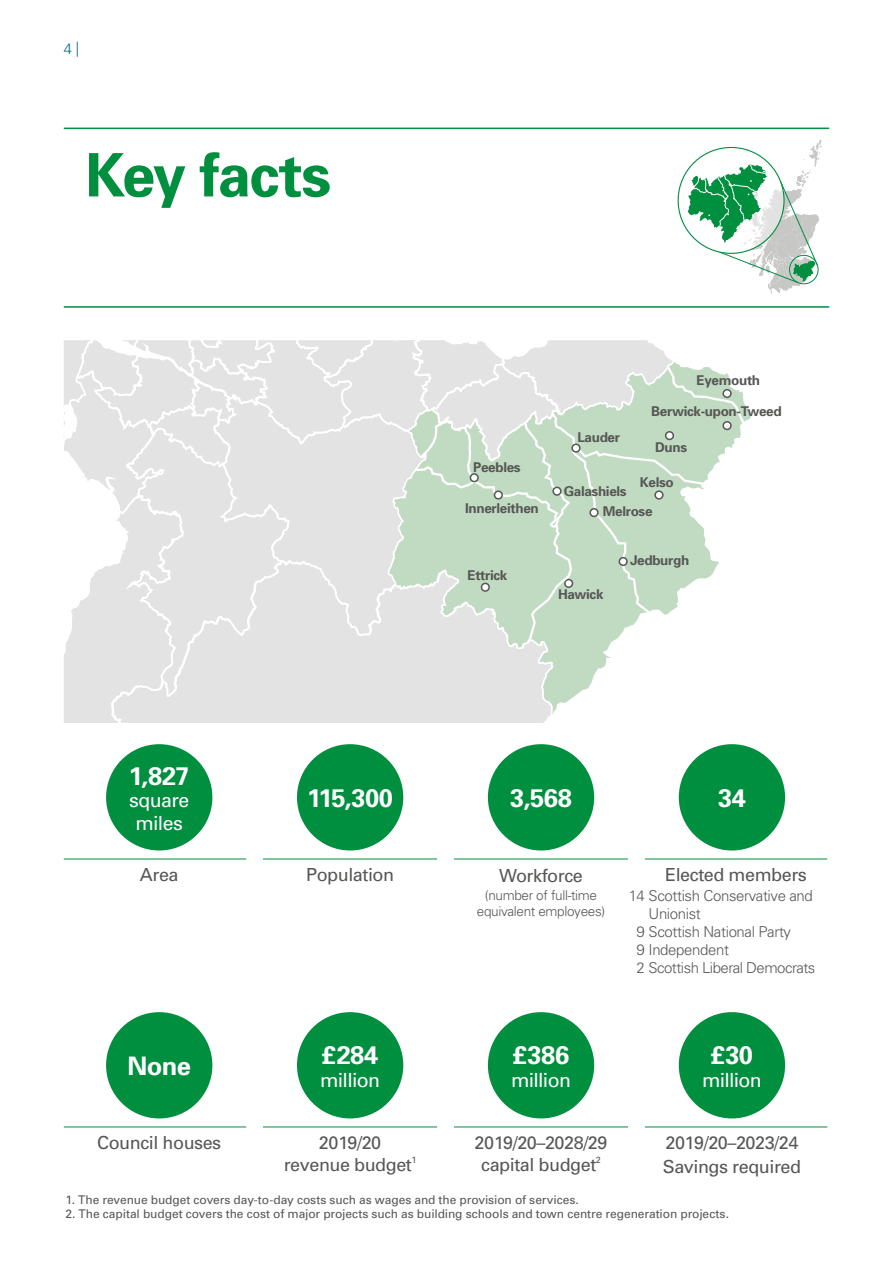
<style>
.page{position:relative;width:893px;height:1263px;background:#fff}
.page>*{position:absolute;margin:0;border:0;box-sizing:border-box;transform-origin:0 0}
._14-Chapter_head{font:700 60px "Univers";letter-spacing:-.03em;color:#008e3f}
._56-Key_facts_number{font:700 25.5px "Univers";letter-spacing:-.025em;color:#fff}
._57-Key_facts_number{font:19.5px/22.5px "Univers";letter-spacing:-.035em;color:#fff;text-align:center}
._59-Key_facts_-_BVAR{font:18px/21.6px "Univers";letter-spacing:-.025em;color:#575756;text-align:center}
._60-Key_facts_-_BVAR{font:300 15px/18px "Univers";letter-spacing:-.025em;color:#575756}
.t1{font:300 15px "Univers";color:#006b8d}
.t2{font:700 13.5px "Univers";letter-spacing:-.025em;color:#575756}
.t3{font:300 13.5px/16.2px "Univers";letter-spacing:-.025em;color:#575756;text-align:center}
._24-Exhibit_note{font:12px "Univers";letter-spacing:-.005em;color:#575756}
</style>
<div class="page">
<svg style="left:677px;top:140px;width:145px;height:154px"></svg>
<hr style="left:64px;top:306px;width:765px;height:2px;background:#008e3f">
<hr style="left:64px;top:128px;width:765px;height:1px;background:#008e3f">
<svg style="left:64px;top:340px;width:682px;height:383px"></svg>
<div style="left:590px;top:509px;width:8px;height:7px;background:#fff;border-radius:50%"></div>
<div style="left:589px;top:508px;width:10px;height:9px;border:2px solid #575756;border-radius:50%"></div>
<div style="left:655px;top:491px;width:8px;height:8px;background:#fff;border-radius:50%"></div>
<div style="left:654px;top:490px;width:10px;height:10px;border:2px solid #575756;border-radius:50%"></div>
<div style="left:666px;top:432px;width:7px;height:7px;background:#fff;border-radius:50%"></div>
<div style="left:665px;top:431px;width:9px;height:9px;border:2px solid #575756;border-radius:50%"></div>
<div style="left:572px;top:444px;width:8px;height:8px;background:#fff;border-radius:50%"></div>
<div style="left:571px;top:443px;width:10px;height:10px;border:2px solid #575756;border-radius:50%"></div>
<div style="left:553px;top:487px;width:8px;height:8px;background:#fff;border-radius:50%"></div>
<div style="left:552px;top:487px;width:10px;height:9px;border:2px solid #575756;border-radius:50%"></div>
<div style="left:723px;top:422px;width:8px;height:7px;background:#fff;border-radius:50%"></div>
<div style="left:722px;top:421px;width:10px;height:9px;border:2px solid #575756;border-radius:50%"></div>
<div style="left:470px;top:474px;width:8px;height:8px;background:#fff;border-radius:50%"></div>
<div style="left:470px;top:473px;width:9px;height:9px;border:2px solid #575756;border-radius:50%"></div>
<div style="left:494px;top:491px;width:8px;height:8px;background:#fff;border-radius:50%"></div>
<div style="left:494px;top:490px;width:9px;height:10px;border:2px solid #575756;border-radius:50%"></div>
<div style="left:619px;top:558px;width:8px;height:7px;background:#fff;border-radius:50%"></div>
<div style="left:619px;top:557px;width:9px;height:9px;border:2px solid #575756;border-radius:50%"></div>
<hr style="left:64px;top:859px;width:182px;height:1px;background:#008e3f">
<hr style="left:263px;top:859px;width:174px;height:1px;background:#008e3f">
<hr style="left:454px;top:859px;width:174px;height:1px;background:#008e3f">
<hr style="left:645px;top:859px;width:182px;height:1px;background:#008e3f">
<hr style="left:64px;top:1126px;width:182px;height:1px;background:#008e3f">
<hr style="left:263px;top:1126px;width:174px;height:1px;background:#008e3f">
<hr style="left:454px;top:1126px;width:174px;height:1px;background:#008e3f">
<hr style="left:645px;top:1126px;width:182px;height:1px;background:#008e3f">
<div style="left:106px;top:744px;width:106px;height:106px;background:#008e3f;border-radius:50%"></div>
<div style="left:297px;top:744px;width:106px;height:106px;background:#008e3f;border-radius:50%"></div>
<div style="left:488px;top:744px;width:106px;height:106px;background:#008e3f;border-radius:50%"></div>
<div style="left:679px;top:744px;width:106px;height:106px;background:#008e3f;border-radius:50%"></div>
<div style="left:106px;top:1012px;width:106px;height:106px;background:#008e3f;border-radius:50%"></div>
<div style="left:297px;top:1012px;width:106px;height:106px;background:#008e3f;border-radius:50%"></div>
<div style="left:488px;top:1012px;width:106px;height:106px;background:#008e3f;border-radius:50%"></div>
<div style="left:679px;top:1012px;width:106px;height:106px;background:#008e3f;border-radius:50%"></div>
<p class="t1" style="left:64px;top:39px;width:17px">4 |</p>
<h2 class="_14-Chapter_head" style="left:85px;top:139px;width:248px">Key facts</h2>
<p class="t2" style="left:473px;top:459px;width:49px">Peebles</p>
<p class="t2" style="left:465px;top:500px;width:75px">Innerleithen</p>
<p class="t2" style="left:467px;top:567px;width:41px">Ettrick</p>
<p class="t2" style="left:696px;top:372px;width:65px">Eyemouth</p>
<p class="t2" style="left:577px;top:429px;width:44px">Lauder</p>
<p class="t2" style="left:564px;top:483px;width:64px">Galashiels</p>
<p class="t2" style="left:651px;top:403px;width:132px">Berwick-upon-Tweed</p>
<p class="t2" style="left:655px;top:439px;width:33px">Duns</p>
<p class="t2" style="left:640px;top:474px;width:35px">Kelso</p>
<p class="t2" style="left:603px;top:503px;width:51px">Melrose</p>
<p class="t2" style="left:558px;top:586px;width:47px">Hawick</p>
<p class="t2" style="left:630px;top:552px;width:61px">Jedburgh</p>
<p class="_56-Key_facts_number" style="left:129px;top:760px;width:62px">1,827</p>
<p class="_57-Key_facts_number" style="left:129px;top:789px;width:62px">square miles</p>
<p class="_56-Key_facts_number" style="left:307px;top:783px;width:87px">115,300</p>
<p class="_56-Key_facts_number" style="left:510px;top:783px;width:63px">3,568</p>
<p class="_56-Key_facts_number" style="left:718px;top:783px;width:29px">34</p>
<p class="_59-Key_facts_-_BVAR" style="left:140px;top:864px;width:40px">Area</p>
<p class="_59-Key_facts_-_BVAR" style="left:306px;top:864px;width:89px">Population</p>
<p class="_59-Key_facts_-_BVAR" style="left:499px;top:865px;width:85px">Workforce</p>
<p class="t3" style="left:477px;top:887px;width:130px">(number of full-time equivalent employees)</p>
<p class="_59-Key_facts_-_BVAR" style="left:665px;top:864px;width:143px">Elected members</p>
<p class="_60-Key_facts_-_BVAR" style="left:648px;top:887px;width:166px;text-indent:-20px">14 Scottish Conservative and<br>Unionist</p>
<p class="_60-Key_facts_-_BVAR" style="left:637px;top:923px;width:156px">9 Scottish National Party</p>
<p class="_60-Key_facts_-_BVAR" style="left:637px;top:941px;width:94px">9 Independent</p>
<p class="_60-Key_facts_-_BVAR" style="left:637px;top:959px;width:180px">2 Scottish Liberal Democrats</p>
<p class="_56-Key_facts_number" style="left:127px;top:1051px;width:65px">None</p>
<p class="_56-Key_facts_number" style="left:322px;top:1040px;width:58px">£284</p>
<p class="_57-Key_facts_number" style="left:320px;top:1069px;width:61px">million</p>
<p class="_56-Key_facts_number" style="left:513px;top:1040px;width:58px">£386</p>
<p class="_57-Key_facts_number" style="left:511px;top:1069px;width:61px">million</p>
<p class="_56-Key_facts_number" style="left:711px;top:1040px;width:44px">£30</p>
<p class="_57-Key_facts_number" style="left:702px;top:1069px;width:61px">million</p>
<p class="_59-Key_facts_-_BVAR" style="left:97px;top:1132px;width:126px">Council houses</p>
<p class="_59-Key_facts_-_BVAR" style="left:284px;top:1132px;width:134px">2019/20 revenue budget<sup>1</sup></p>
<p class="_59-Key_facts_-_BVAR" style="left:475px;top:1132px;width:134px">2019/20–2028/29 capital budget<sup>2</sup></p>
<p class="_59-Key_facts_-_BVAR" style="left:665px;top:1132px;width:134px">2019/20–2023/24</p>
<p class="_59-Key_facts_-_BVAR" style="left:663px;top:1156px;width:140px">Savings required</p>
<p class="_24-Exhibit_note" style="left:66px;top:1193px;width:515px">1. The revenue budget covers day-to-day costs such as wages and the provision of services.</p>
<p class="_24-Exhibit_note" style="left:66px;top:1207px;width:665px">2. The capital budget covers the cost of major projects such as building schools and town centre regeneration projects.</p>
</div>
